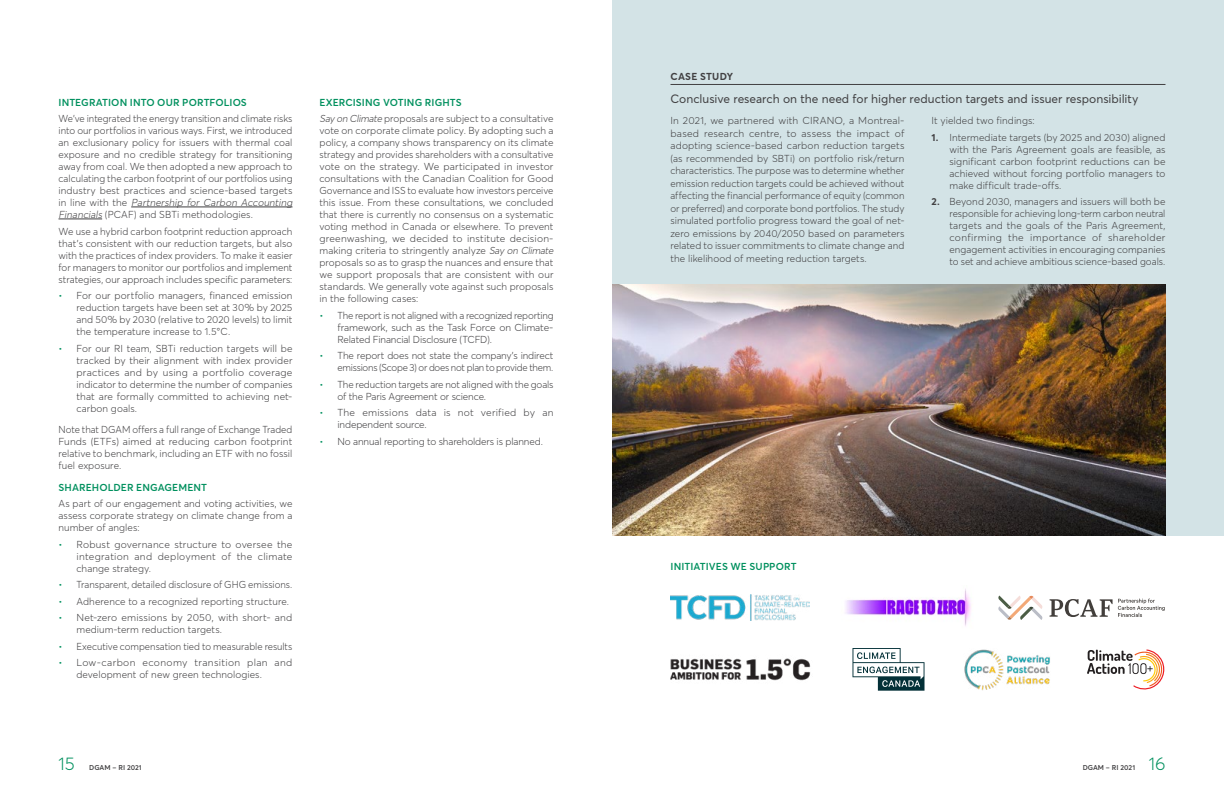
<style>
.page{position:relative;width:1224px;height:792px;background:#fff}
.page>*{position:absolute;margin:0;border:0;box-sizing:border-box;transform-origin:0 0}
.t1{font:300 18px "Averta";color:#00905e}
.t2{font:12px "Averta";color:#414042}
.t3{font:300 10px/12px "Averta";color:#414042;text-align:justify}
.t4{font:300 10px/12px "Averta";letter-spacing:-.02em;color:#414042;text-align:right}
.t5{font:600 10px "Averta";letter-spacing:.005em;color:#00905e}
.t6{font:700 10px "Averta";letter-spacing:.025em;color:#414042}
.t7{font:600 7px "Averta";color:#414042}
.s1{font-style:italic}
.s2{color:#00905e}
.s3{font-weight:600;color:#00905e}
.s4{font-weight:700}
</style>
<div class="page">
<div style="left:612px;top:0;width:612px;height:536px;background:#d3e3e6"></div>
<hr style="left:670px;top:84px;width:496px;height:1px;background:#414042">
<hr style="left:131px;top:207px;width:161px;height:1px;background:#414042">
<hr style="left:58px;top:219px;width:44px;height:1px;background:#414042">
<img style="left:671px;top:595px;width:138px;height:25px">
<img style="left:845px;top:589px;width:126px;height:37px">
<img style="left:671px;top:658px;width:140px;height:23px">
<svg style="left:1087px;top:649px;width:78px;height:41px"></svg>
<svg style="left:853px;top:648px;width:72px;height:43px"></svg>
<img style="left:964px;top:649px;width:86px;height:41px">
<svg style="left:998px;top:596px;width:44px;height:24px"></svg>
<svg style="left:1049px;top:599px;width:116px;height:18px"></svg>
<img style="left:612px;top:284px;width:554px;height:252px">
<p class="t5" style="left:59px;top:96px;width:190px">INTEGRATION INTO OUR PORTFOLIOS</p>
<p class="t3" style="left:58px;top:113px;width:238px;text-align:left">We've integrated the energy transition and climate risks into our portfolios in various ways. First, we introduced an exclusionary policy for issuers with thermal coal exposure and no credible strategy for transitioning away from coal. We then adopted a new approach to calculating the carbon footprint of our portfolios using industry best practices and science-based targets i n l i n e w i t h t h e <span class="s1">Partnership for Carbon Accounting Financials</span> (PCAF) and SBTi methodologies.</p>
<p class="t3" style="left:58px;top:225px;width:236px">We use a hybrid carbon footprint reduction approach that's consistent with our reduction targets, but also with the practices of index providers. To make it easier for managers to monitor our portfolios and implement strategies, our approach includes specific parameters:</p>
<p class="t3" style="left:76px;top:290px;width:218px;text-indent:-18px"><span class="s2">•</span> For our portfolio managers, financed emission reduction targets have been set at 30% by 2025 and 50% by 2030 (relative to 2020 levels) to limit the temperature increase to 1.5°C.</p>
<p class="t3" style="left:76px;top:342px;width:218px;text-indent:-18px"><span class="s2">•</span> For our RI team, SBTi reduction targets will be tracked by their alignment with index provider practices and by using a portfolio coverage indicator to determine the number of companies that are formally committed to achieving net&shy;carbon goals.</p>
<p class="t3" style="left:58px;top:423px;width:235px">Note that DGAM offers a full range of Exchange Traded Funds (ETFs) aimed at reducing carbon footprint relative to benchmark, including an ETF with no fossil fuel exposure.</p>
<p class="t5" style="left:59px;top:481px;width:150px">SHAREHOLDER ENGAGEMENT</p>
<p class="t3" style="left:58px;top:498px;width:235px">As part of our engagement and voting activities, we assess corporate strategy on climate change from a number of angles:</p>
<p class="t3" style="left:76px;top:538px;width:218px;text-indent:-18px"><span class="s2">•</span> Robust governance structure to oversee the integration and deployment of the climate change strategy.</p>
<p class="t3" style="left:58px;top:579px;width:235px"><span class="s2">•</span> Transparent, detailed disclosure of GHG emissions.</p>
<p class="t3" style="left:58px;top:595px;width:232px"><span class="s2">•</span> Adherence to a recognized reporting structure.</p>
<p class="t3" style="left:76px;top:612px;width:217px;text-indent:-18px"><span class="s2">•</span> Net-zero emissions by 2050, with short- and medium-term reduction targets.</p>
<p class="t3" style="left:58px;top:640px;width:235px"><span class="s2">•</span> Executive compensation tied to measurable results</p>
<p class="t3" style="left:76px;top:657px;width:217px;text-indent:-18px"><span class="s2">•</span> Low-carbon economy transition plan and development of new green technologies.</p>
<p class="t3" style="left:320px;top:94px;width:235px;line-height:16.5px"><span class="s3">EXERCISING VOTING RIGHTS<br></span><span class="s1">Say on Climate</span> proposals are subject to a consultative</p>
<p class="t3" style="left:320px;top:125px;width:238px;text-align:left">vote on corporate climate policy. By adopting such a policy, a company shows transparency on its climate strategy and provides shareholders with a consultative vote on the strategy. We participated in investor consultations with the Canadian Coalition for Good Governance and ISS to evaluate how investors perceive this issue. From these consultations, we concluded that there is currently no consensus on a systematic voting method in Canada or elsewhere. To prevent greenwashing, we decided to institute decision&shy;making criteria to stringently analyze <span class="s1">Say on Climate </span>proposals so as to grasp the nuances and ensure that we support proposals that are consistent with our standards. We generally vote against such proposals in the following cases:</p>
<p class="t3" style="left:338px;top:309px;width:218px;text-indent:-18px"><span class="s2">•</span> The report is not aligned with a recognized reporting framework, such as the Task Force on Climate-Related Financial Disclosure (TCFD).</p>
<p class="t4" style="left:320px;top:350px;width:235px"><span class="s2">•</span> The report does not state the company's indirect emissions (Scope 3) or does not plan to provide them.</p>
<p class="t3" style="left:338px;top:378px;width:217px;text-indent:-18px"><span class="s2">•</span> The reduction targets are not aligned with the goals of the Paris Agreement or science.</p>
<p class="t3" style="left:338px;top:407px;width:218px;text-indent:-18px"><span class="s2">•</span> The emissions data is not verified by an independent source.</p>
<p class="t3" style="left:320px;top:435px;width:225px"><span class="s2">•</span> No annual reporting to shareholders is planned.</p>
<p class="t6" style="left:671px;top:70px;width:64px">CASE STUDY</p>
<p class="t2" style="left:670px;top:91px;width:470px">Conclusive research on the need for higher reduction targets and issuer responsibility</p>
<p class="t3" style="left:670px;top:114px;width:236px;line-height:12.5px">In 2021, we partnered with CIRANO, a Montreal&shy;based research centre, to assess the impact of adopting science-based carbon reduction targets (as recommended by SBTi) on portfolio risk/return characteristics. The purpose was to determine whether emission reduction targets could be achieved without affecting the financial performance of equity (common or preferred) and corporate bond portfolios. The study simulated portfolio progress toward the goal of net&shy;zero emissions by 2040/2050 based on parameters related to issuer commitments to climate change and the likelihood of meeting reduction targets.</p>
<p class="t3" style="left:932px;top:115px;width:105px">It yielded two findings:</p>
<p class="t3" style="left:950px;top:131px;width:218px;text-indent:-18px"><span class="s4">1.</span> Intermediate targets (by 2025 and 2030) aligned with the Paris Agreement goals are feasible, as significant carbon footprint reductions can be achieved without forcing portfolio managers to make difficult trade-offs.</p>
<p class="t3" style="left:950px;top:196px;width:218px;text-indent:-18px"><span class="s4">2.</span> Beyond 2030, managers and issuers will both be responsible for achieving long-term carbon neutral targets and the goals of the Paris Agreement, confirming the importance of shareholder engagement activities in encouraging companies to set and achieve ambitious science-based goals.</p>
<p class="t5" style="left:671px;top:561px;width:128px">INITIATIVES WE SUPPORT</p>
<h1 class="t1" style="left:58px;top:752px;width:18px">15</h1>
<p class="t7" style="left:89px;top:763px;width:54px">DGAM – RI 2021</p>
<p class="t7" style="left:1083px;top:763px;width:54px">DGAM – RI 2021</p>
<h1 class="t1" style="left:1149px;top:752px;width:18px">16</h1>
</div>
